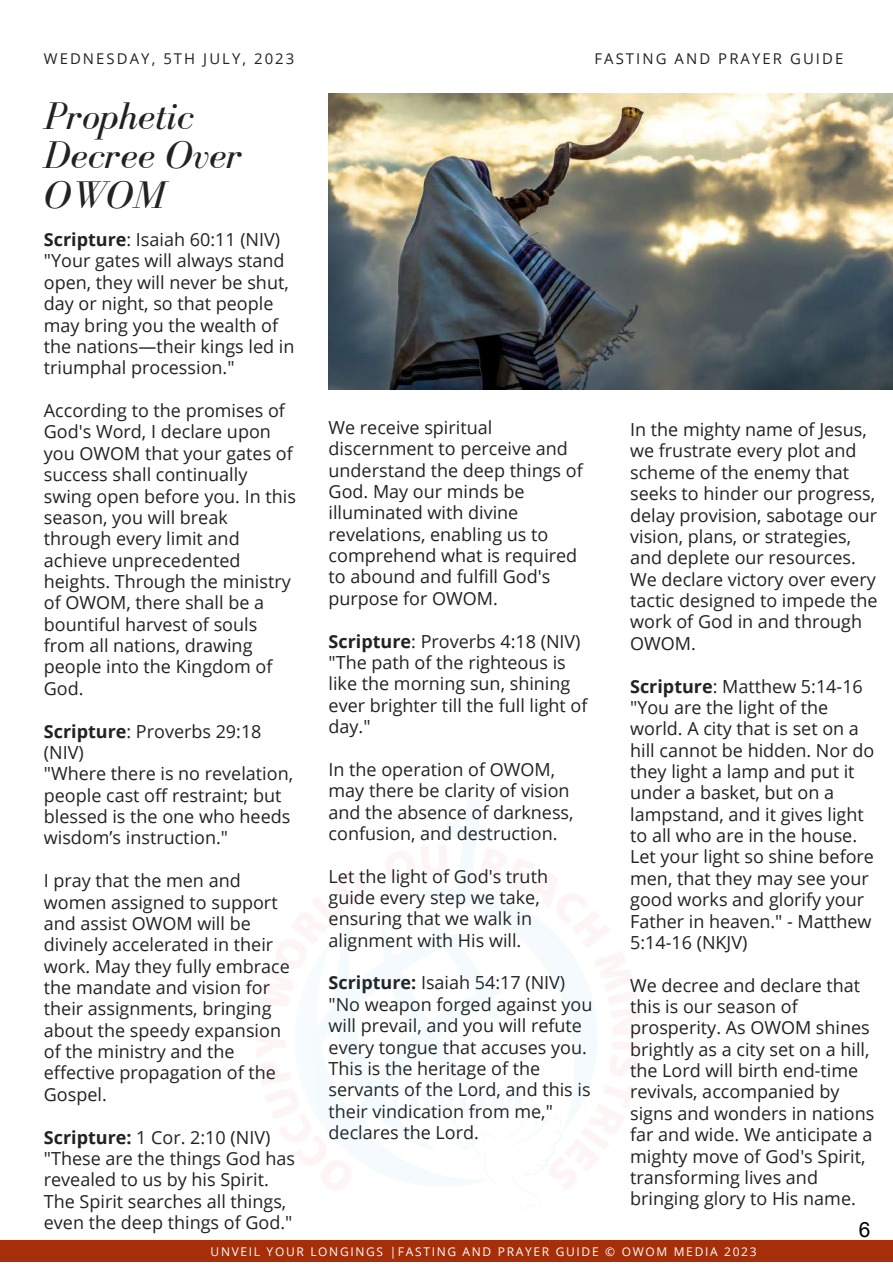
<style>
.page{position:relative;width:893px;height:1264px;background:#fff}
.page>*{position:absolute;margin:0;border:0;box-sizing:border-box;transform-origin:0 0}
.t1{font:italic 39.6px/39.3px "Bodoni FLF";color:#222}
.t2{font:18px/21.3px "Open Sans";color:#222}
.t3{font:14.85px "Open Sans";letter-spacing:.14em;color:#222}
.t4{font:12px "Open Sans";letter-spacing:.14em;color:#fff}
.s1{font-weight:700}
</style>
<div class="page">
<img style="left:328px;top:93px;width:564px;height:296px">
<div style="left:0;top:1240px;width:892px;height:21px;background:#a62f09"></div>
<p class="t3" style="left:44px;top:48px;width:252px">WEDNESDAY, 5TH JULY, 2023</p>
<p class="t3" style="left:594px;top:48px;width:250px">FASTING AND PRAYER GUIDE</p>
<h1 class="t1" style="left:44px;top:96px;width:200px">Prophetic<br>Decree Over<br>OWOM</h1>
<p class="t2" style="left:44px;top:228px;width:252px"><span class="s1">Scripture</span>: Isaiah 60:11 (NIV) "Your gates will always stand open, they will never be shut, day or night, so that people may bring you the wealth of the nations—their kings led in triumphal procession."</p>
<p class="t2" style="left:44px;top:399px;width:253px">According to the promises of<br>God's Word, I declare upon you OWOM that your gates of success shall continually swing open before you. In this season, you will break through every limit and achieve unprecedented heights. Through the ministry of OWOM, there shall be a bountiful harvest of souls from all nations, drawing people into the Kingdom of<br>God.</p>
<p class="t2" style="left:44px;top:720px;width:251px"><span class="s1">Scripture</span>: Proverbs 29:18 (NIV)<br>"Where there is no revelation, people cast off restraint; but blessed is the one who heeds wisdom’s instruction."</p>
<p class="t2" style="left:44px;top:869px;width:247px">I pray that the men and women assigned to support and assist OWOM will be divinely accelerated in their work. May they fully embrace the mandate and vision for their assignments, bringing about the speedy expansion of the ministry and the effective propagation of the<br>Gospel.</p>
<p class="t2" style="left:44px;top:1125px;width:253px"><span class="s1">Scripture:</span> 1 Cor. 2:10 (NIV) "These are the things God has revealed to us by his Spirit.<br>The Spirit searches all things, even the deep things of God."</p>
<p class="t2" style="left:328px;top:416px;width:256px">We receive spiritual discernment to perceive and understand the deep things of<br>God. May our minds be illuminated with divine revelations, enabling us to comprehend what is required to abound and fulfill God's purpose for OWOM.</p>
<p class="t2" style="left:328px;top:630px;width:260px"><span class="s1">Scripture</span>: Proverbs 4:18 (NIV) "The path of the righteous is like the morning sun, shining ever brighter till the full light of day."</p>
<p class="t2" style="left:328px;top:758px;width:246px">In the operation of OWOM, may there be clarity of vision and the absence of darkness, confusion, and destruction.</p>
<p class="t2" style="left:328px;top:865px;width:221px">Let the light of God's truth guide every step we take, ensuring that we walk in alignment with His will.</p>
<p class="t2" style="left:328px;top:971px;width:265px"><span class="s1">Scripture:</span> Isaiah 54:17 (NIV) "No weapon forged against you will prevail, and you will refute every tongue that accuses you.<br>This is the heritage of the servants of the Lord, and this is their vindication from me," declares the Lord.</p>
<p class="t2" style="left:630px;top:418px;width:249px">In the mighty name of Jesus, we frustrate every plot and scheme of the enemy that seeks to hinder our progress, delay provision, sabotage our vision, plans, or strategies, and deplete our resources.<br>We declare victory over every tactic designed to impede the work of God in and through<br>OWOM.</p>
<p class="t2" style="left:630px;top:675px;width:245px"><span class="s1">Scripture</span>: Matthew 5:14-16 "You are the light of the world. A city that is set on a hill cannot be hidden. Nor do they light a lamp and put it under a basket, but on a lampstand, and it gives light to all who are in the house.<br>Let your light so shine before men, that they may see your good works and glorify your<br>Father in heaven." - Matthew<br>5:14-16 (NKJV)</p>
<p class="t2" style="left:630px;top:974px;width:246px">We decree and declare that this is our season of prosperity. As OWOM shines brightly as a city set on a hill, the Lord will birth end-time revivals, accompanied by signs and wonders in nations far and wide. We anticipate a mighty move of God's Spirit, transforming lives and bringing glory to His name.</p>
<p class="t4" style="left:210px;top:1242px;width:547px">UNVEIL YOUR LONGINGS |FASTING AND PRAYER GUIDE © OWOM MEDIA 2023</p>
</div>
